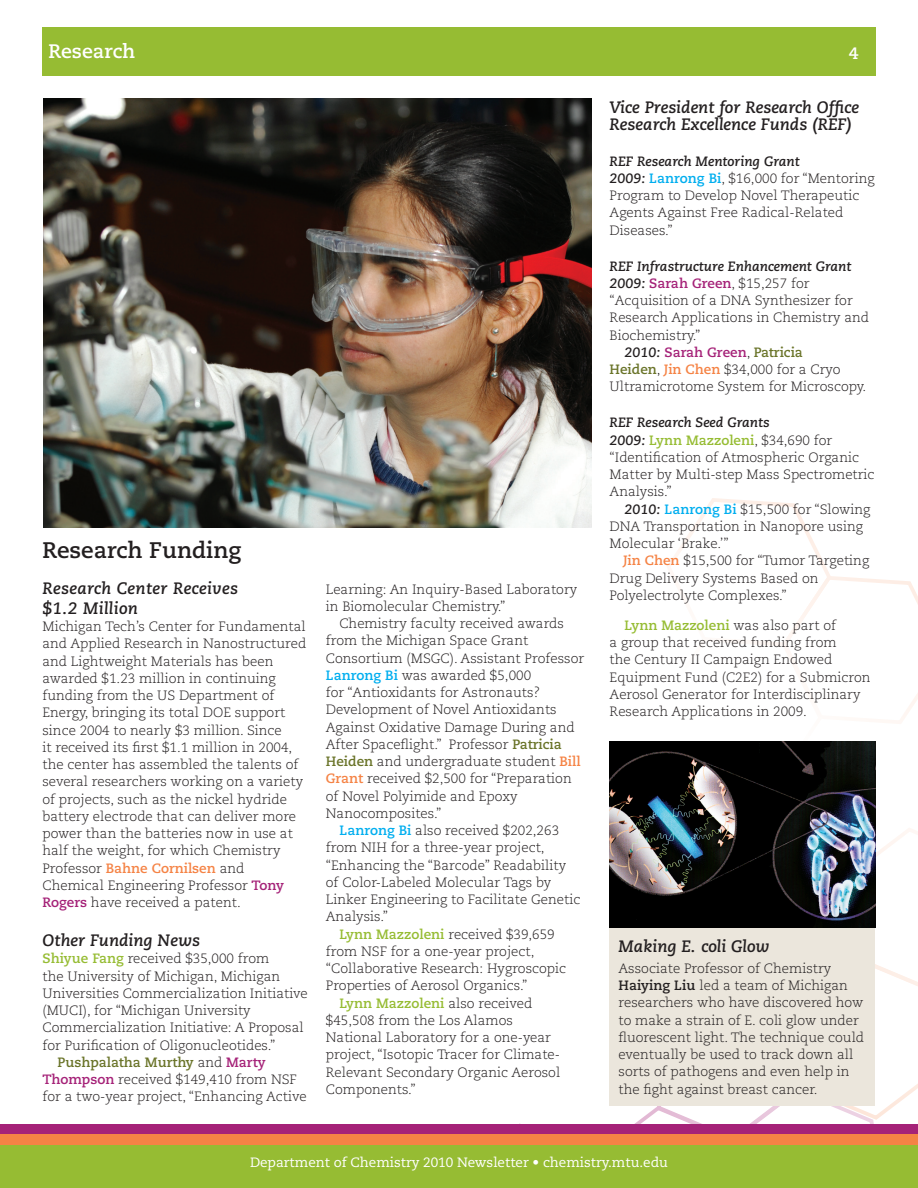
<style>
.page{position:relative;width:918px;height:1188px;background:#fff}
.page>*{position:absolute;margin:0;border:0;box-sizing:border-box;transform-origin:0 0}
.t1{font:700 22.5px "Caecilia LT Std";color:#231f20}
.t2{font:700 19.5px "Caecilia LT Std";color:#fff}
.t3{font:italic 700 16.5px/17.2px "Caecilia LT Std";color:#231f20}
.t4{font:italic 700 16.5px/19.5px "Caecilia LT Std";letter-spacing:.02em;color:#231f20}
.t5{font:700 16.5px "Caecilia LT Std";color:#fff}
.t6{font:300 13.5px/17.2px "Caecilia LT Std";color:#231f20}
.t7{font:italic 700 13.5px "Caecilia LT Std";color:#231f20}
.t8{font:13.5px "Caecilia LT Std";color:#fff}
.s1{font-weight:700;color:#f58345}
.s2{font-weight:700;color:#a52278}
.s3{font-weight:700;color:#96bc33}
.s4{font-weight:700;color:#6a7429}
.s5{font-weight:700;color:#00aeef}
.s6{font-weight:700;font-style:italic}
.s7{font-weight:700}
</style>
<div class="page">
<svg style="left:519px;top:825px;width:399px;height:299px"></svg>
<div style="left:0;top:1145px;width:918px;height:43px;background:#96bc33"></div>
<div style="left:0;top:1124px;width:918px;height:11px;background:#a52278"></div>
<div style="left:0;top:1135px;width:918px;height:10px;background:#f58345"></div>
<img style="left:43px;top:98px;width:549px;height:430px">
<div style="left:42px;top:27px;width:834px;height:48px;background:#96bc33"></div>
<svg style="left:656px;top:498px;width:262px;height:290px"></svg>
<div style="left:610px;top:920px;width:265px;height:185px;background:#ebe6dc"></div>
<img style="left:610px;top:742px;width:265px;height:185px">
<p class="t2" style="left:48px;top:40px;width:88px">Research</p>
<p class="t1" style="left:42px;top:537px;width:200px">Research Funding</p>
<p class="t4" style="left:42px;top:579px;width:197px">Research Center Receives $1.2 Million</p>
<p class="t6" style="left:42px;top:618px;width:265px">Michigan Tech’s Center for Fundamental and Applied Research in Nanostructured and Lightweight Materials has been awarded $1.23 million in continuing funding from the US Department of Energy, bringing its total DOE support since 2004 to nearly $3 million. Since<br>it received its first $1.1 million in 2004, the center has assembled the talents of several researchers working on a variety of projects, such as the nickel hydride battery electrode that can deliver more power than the batteries now in use at half the weight, for which Chemistry Professor <span class="s1">Bahne Cornilsen</span> and Chemical Engineering Professor <span class="s2">Tony Rogers</span> have received a patent.</p>
<p class="t3" style="left:42px;top:932px;width:159px">Other Funding News</p>
<p class="t6" style="left:42px;top:951px;width:267px"><span class="s3">Shiyue Fang</span> received $35,000 from<br>the University of Michigan, Michigan Universities Commercialization Initiative (MUCI), for “Michigan University Commercialization Initiative: A Proposal for Purification of Oligonucleotides.”</p>
<p class="t6" style="left:42px;top:1054px;width:256px;text-indent:15px"><span class="s4">Pushpalatha Murthy</span> and <span class="s2">Marty<br>Thompson</span> received $149,410 from NSF</p>
<p class="t6" style="left:42px;top:1089px;width:266px">for a two-year project, “Enhancing Active</p>
<p class="t6" style="left:326px;top:581px;width:253px">Learning: An Inquiry-Based Laboratory in Biomolecular Chemistry.”</p>
<p class="t6" style="left:326px;top:615px;width:260px;text-indent:14px">Chemistry faculty received awards from the Michigan Space Grant Consortium (MSGC). Assistant Professor <span class="s5">Lanrong Bi</span> was awarded $5,000<br>for “Antioxidants for Astronauts?<br>Development of Novel Antioxidants Against Oxidative Damage During and After Spaceflight.” Professor <span class="s4">Patricia Heiden</span> and undergraduate student <span class="s1">Bill Grant</span> received $2,500 for “Preparation of Novel Polyimide and Epoxy Nanocomposites.”</p>
<p class="t6" style="left:326px;top:822px;width:256px;text-indent:14px"><span class="s5">Lanrong Bi</span> also received $202,263 from NIH for a three-year project, “Enhancing the “Barcode” Readability of Color-Labeled Molecular Tags by<br>Linker Engineering to Facilitate Genetic<br>Analysis.”</p>
<p class="t6" style="left:326px;top:926px;width:242px;text-indent:14px"><span class="s3">Lynn Mazzoleni</span> received $39,659 from NSF for a one-year project, “Collaborative Research: Hygroscopic Properties of Aerosol Organics.”</p>
<p class="t6" style="left:326px;top:995px;width:236px;text-indent:14px"><span class="s3">Lynn Mazzoleni</span> also received $45,508 from the Los Alamos<br>National Laboratory for a one-year project, “Isotopic Tracer for Climate-<br>Relevant Secondary Organic Aerosol<br>Components.”</p>
<p class="t5" style="left:849px;top:43px;width:11px">4</p>
<p class="t3" style="left:610px;top:99px;width:251px">Vice President for Research Office<br>Research Excellence Funds (REF)</p>
<p class="t7" style="left:610px;top:153px;width:192px">REF Research Mentoring Grant</p>
<p class="t6" style="left:610px;top:170px;width:267px"><span class="s6">2009:</span> <span class="s5">Lanrong Bi</span>, $16,000 for “Mentoring<br>Program to Develop Novel Therapeutic<br>Agents Against Free Radical-Related<br>Diseases.”</p>
<p class="t7" style="left:610px;top:258px;width:243px">REF Infrastructure Enhancement Grant</p>
<p class="t6" style="left:610px;top:275px;width:261px"><span class="s6">2009:</span> <span class="s2">Sarah Green</span>, $15,257 for “Acquisition of a DNA Synthesizer for<br>Research Applications in Chemistry and<br>Biochemistry.”</p>
<p class="t6" style="left:610px;top:344px;width:258px;text-indent:15px"><span class="s6">2010:</span> <span class="s2">Sarah Green</span>, <span class="s4">Patricia<br>Heiden</span>, <span class="s1">Jin Chen</span> $34,000 for a Cryo<br>Ultramicrotome System for Microscopy.</p>
<p class="t7" style="left:610px;top:415px;width:162px">REF Research Seed Grants</p>
<p class="t6" style="left:610px;top:432px;width:267px"><span class="s6">2009:</span> <span class="s3">Lynn Mazzoleni</span>, $34,690 for “Identification of Atmospheric Organic<br>Matter by Multi-step Mass Spectrometric<br>Analysis.”</p>
<p class="t6" style="left:610px;top:501px;width:262px;text-indent:15px"><span class="s6">2010:</span> <span class="s5">Lanrong Bi</span> $15,500 for “Slowing<br>DNA Transportation in Nanopore using<br>Molecular ‘Brake.’”</p>
<p class="t6" style="left:610px;top:553px;width:261px;text-indent:14px"><span class="s1">Jin Chen</span> $15,500 for “Tumor Targeting<br>Drug Delivery Systems Based on<br>Polyelectrolyte Complexes.”</p>
<p class="t6" style="left:610px;top:617px;width:263px;text-indent:15px"><span class="s3">Lynn Mazzoleni</span> was also part of<br>a group that received funding from<br>the Century II Campaign Endowed Equipment Fund (C2E2) for a Submicron Aerosol Generator for Interdisciplinary Research Applications in 2009.</p>
<p class="t3" style="left:619px;top:938px;width:153px">Making E. coli Glow</p>
<p class="t6" style="left:619px;top:960px;width:247px">Associate Professor of Chemistry <span class="s7">Haiying Liu</span> led a team of Michigan researchers who have discovered how to make a strain of E. coli glow under fluorescent light. The technique could eventually be used to track down all sorts of pathogens and even help in the fight against breast cancer.</p>
<p class="t8" style="left:250px;top:1155px;width:419px">Department of Chemistry 2010 Newsletter • chemistry.mtu.edu</p>
</div>
